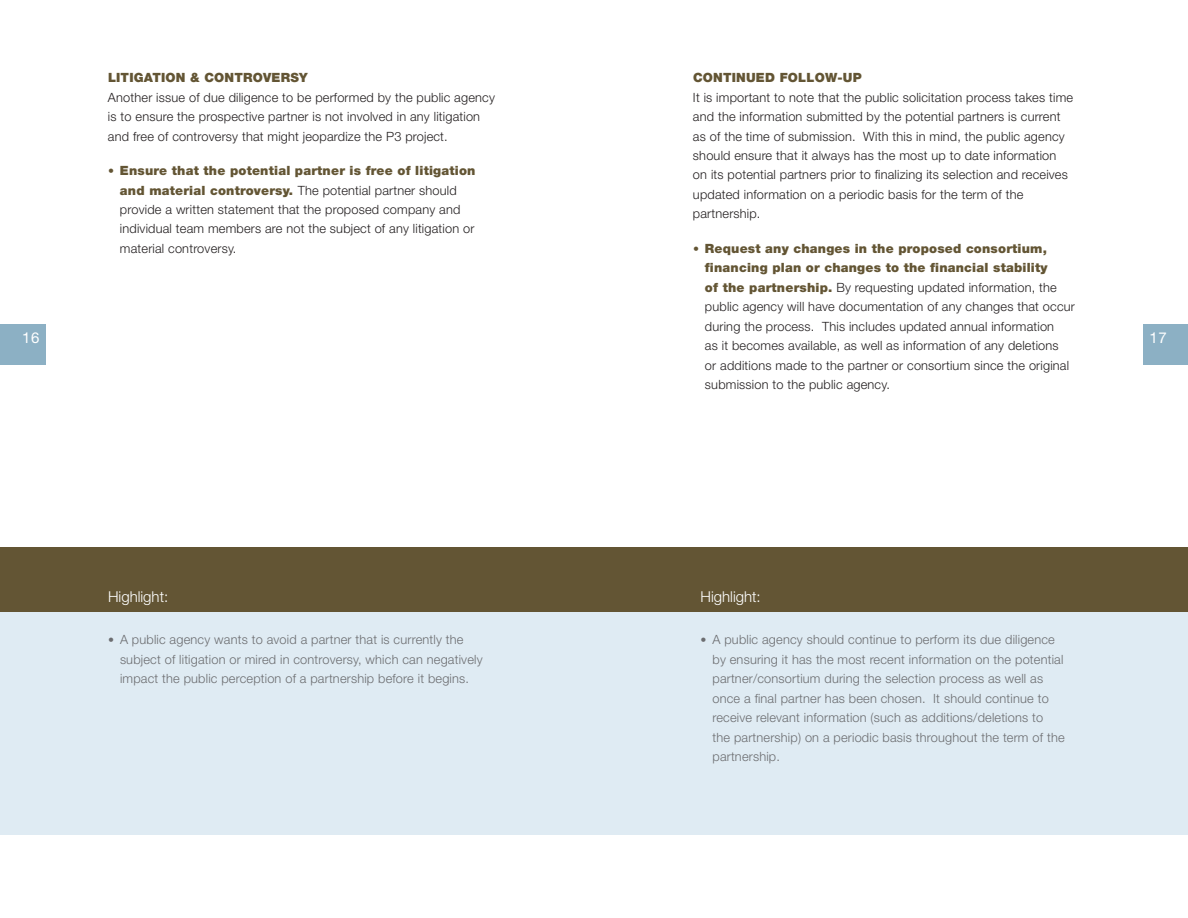
<style>
.page{position:relative;width:1188px;height:918px;background:#fff}
.page>*{position:absolute;margin:0;border:0;box-sizing:border-box;transform-origin:0 0}
.t1{font:300 15px "Helvetica Neue";color:#fff}
.t2{font:15px "Helvetica Neue";color:#fff}
.t3{font:300 12.75px/19.5px "Helvetica Neue";letter-spacing:.015em;color:#231f20}
.t4{font:300 12.75px/19.5px "Helvetica Neue";letter-spacing:.015em;color:#6c6d70}
.t5{font:900 12.75px "Helvetica Neue";letter-spacing:.015em;color:#635534}
.t6{font:900 12px "Helvetica Neue";color:#635534}
.t7{font:300 12px "Helvetica Neue";color:#6c6d70}
.s1{font-weight:900;color:#635534}
</style>
<div class="page">
<div style="left:0;top:548px;width:1188px;height:286px;background:#dfebf3"></div>
<div style="left:0;top:548px;width:1188px;height:64px;background:#635534"></div>
<div style="left:0;top:324px;width:46px;height:41px;background:#8cb0c4"></div>
<div style="left:1143px;top:324px;width:45px;height:41px;background:#8cb0c4"></div>
<p class="t2" style="left:22px;top:329px;width:18px">16</p>
<p class="t5" style="left:108px;top:70px;width:46px">Litigation</p>
<p class="t5" style="left:190px;top:70px;width:35px">&amp; Contro</p>
<p class="t5" style="left:263px;top:70px;width:19px">vers</p>
<p class="t5" style="left:299px;top:70px;width:10px">y</p>
<p class="t3" style="left:108px;top:87px;width:388px">Another issue of due diligence to be performed by the public agency is to ensure the prospective partner is not involved in any litigation and free of controversy that might jeopardize the P3 project.</p>
<p class="t3" style="left:120px;top:160px;width:357px"><span class="s1">Ensure that the potential partner is free of litigation and material controversy.</span> The potential partner should provide a written statement that the proposed company and individual team members are not the subject of any litigation or material controversy.</p>
<p class="t6" style="left:108px;top:164px;width:7px">•</p>
<p class="t1" style="left:108px;top:588px;width:62px">Highlight:</p>
<p class="t4" style="left:120px;top:630px;width:364px">A public agency wants to avoid a partner that is currently the subject of litigation or mired in controversy, which can negatively impact the public perception of a partnership before it begins.</p>
<p class="t7" style="left:108px;top:633px;width:7px">•</p>
<p class="t5" style="left:693px;top:70px;width:20px">Continued</p>
<p class="t5" style="left:780px;top:70px;width:11px">Follow</p>
<p class="t5" style="left:838px;top:70px;width:16px">-up</p>
<p class="t3" style="left:693px;top:87px;width:382px">It is important to note that the public solicitation process takes time and the information submitted by the potential partners is current as of the time of submission. With this in mind, the public agency should ensure that it always has the most up to date information on its potential partners prior to finalizing its selection and receives updated information on a periodic basis for the term of the partnership.</p>
<p class="t3" style="left:705px;top:238px;width:371px"><span class="s1">Request any changes in the proposed consortium, financing plan or changes to the financial stability<br>of the partnership.</span> By requesting updated information, the public agency will have documentation of any changes that occur during the process. This includes updated annual information<br>as it becomes available, as well as information of any deletions<br>or additions made to the partner or consortium since the original submission to the public agency.</p>
<p class="t6" style="left:693px;top:242px;width:7px">•</p>
<p class="t2" style="left:1149px;top:329px;width:17px">17</p>
<p class="t1" style="left:700px;top:588px;width:62px">Highlight:</p>
<p class="t4" style="left:712px;top:630px;width:354px">A public agency should continue to perform its due diligence by ensuring it has the most recent information on the potential partner/consortium during the selection process as well as once a final partner has been chosen. It should continue to receive relevant information (such as additions/deletions to<br>the partnership) on a periodic basis throughout the term of the partnership.</p>
<p class="t7" style="left:700px;top:633px;width:7px">•</p>
</div>
